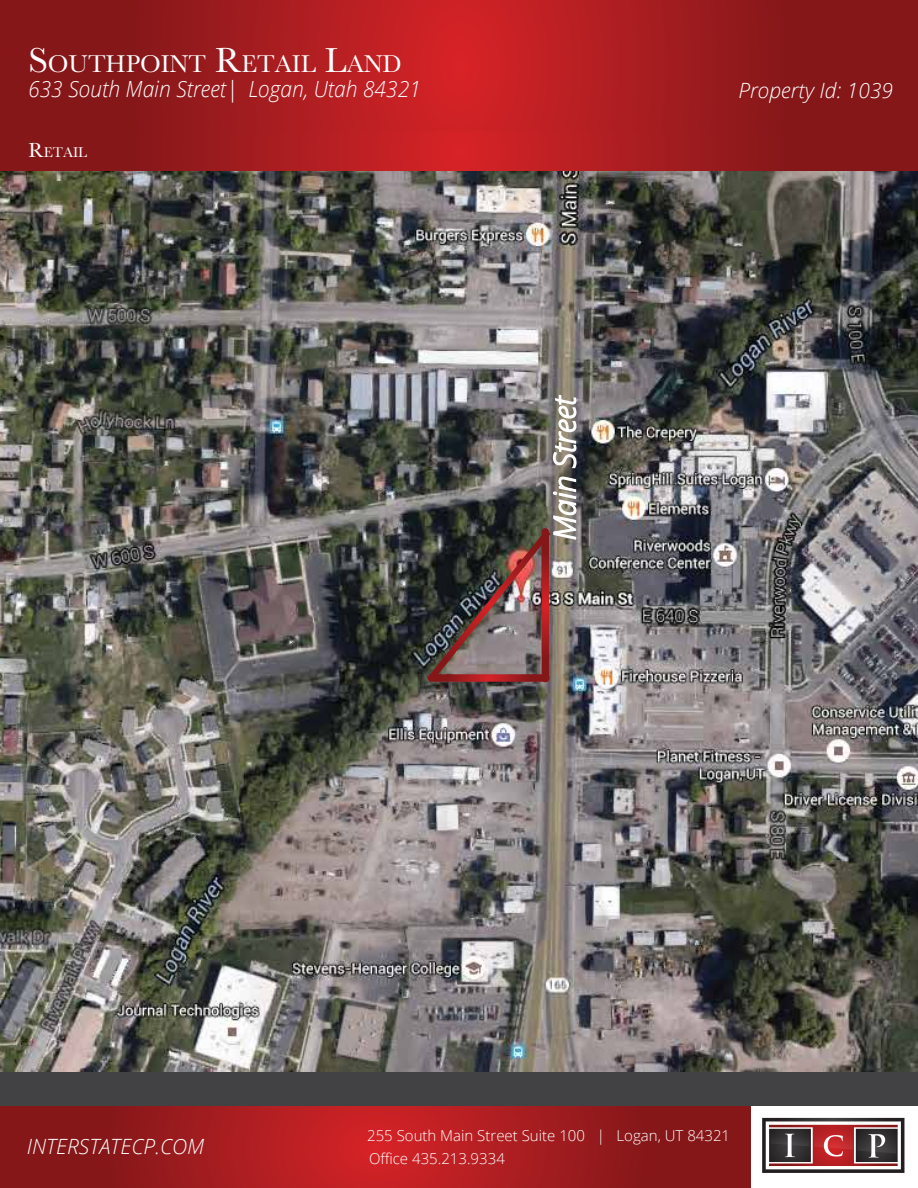
<style>
.page{position:relative;width:918px;height:1188px;background:#fff}
.page>*{position:absolute;margin:0;border:0;box-sizing:border-box;transform-origin:0 0}
.t1{font:25.2px "Baskerville";color:#fff}
.t2{font:italic 300 22.35px "Open Sans";color:#fff;scale:.94 1}
.t3{font:italic 300 21px "Open Sans";color:#fff}
.t4{font:300 15px/22.5px "Open Sans";color:#fff}
.t5{font:14.7px "Baskerville";color:#fff}
.s1{font-size:36px}
.s2{font-size:21px}
</style>
<div class="page">
<svg style="left:1px;top:1105px;width:750px;height:83px;background:#a01c1e"></svg>
<svg style="left:1px;top:0;width:917px;height:130px;background:#a11b1e"></svg>
<svg style="left:762px;top:1118px;width:142px;height:55px"></svg>
<div style="left:1px;top:1065px;width:917px;height:40px;background:#424143"></div>
<svg style="left:3px;top:133px;width:912px;height:36px;background:#a21b1e"></svg>
<img style="left:0;top:171px;width:918px;height:900px">
<svg style="left:552px;top:394px;width:26px;height:75px"></svg>
<img style="left:423px;top:476px;width:154px;height:211px">
<h1 class="t1" style="left:28px;top:48px;width:375px"><span class="s1">S</span>OUTHPOINT <span class="s1">R</span>ETAIL <span class="s1">L</span>AND</h1>
<h2 class="t2" style="left:28px;top:73px;width:419px">633 South Main Street| Logan, Utah 84321</h2>
<h3 class="t3" style="left:738px;top:76px;width:156px">Property Id: 1039</h3>
<p class="t5" style="left:28px;top:143px;width:60px"><span class="s2">R</span>ETAIL</p>
<h3 class="t3" style="left:27px;top:1132px;width:179px">INTERSTATECP.COM</h3>
<p class="t4" style="left:367px;top:1124px;width:365px">255 South Main Street Suite 100 | Logan, UT 84321<br>Office 435.213.9334</p>
</div>
